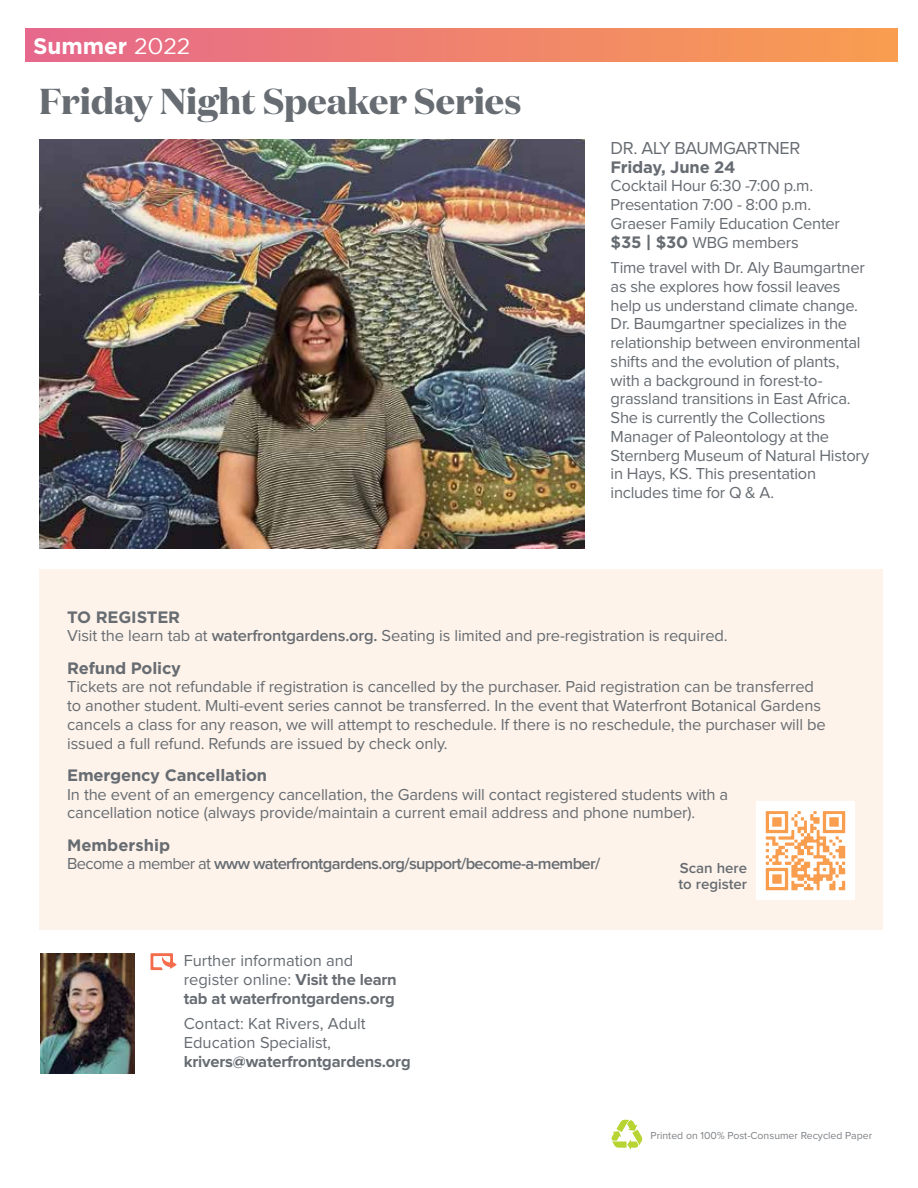
<style>
.page{position:relative;width:918px;height:1188px;background:#fff}
.page>*{position:absolute;margin:0;border:0;box-sizing:border-box;transform-origin:0 0}
.t1{font:700 36px "Domaine Display Test";color:#666c72}
.t2{font:700 22.5px "Gotham";color:#fff}
.t3{font:18px "Proxima Nova";letter-spacing:-.02em;color:#666c72}
.t4{font:16.5px/18.8px "Proxima Nova";letter-spacing:-.01em;color:#666c72}
.t5{font:700 16.5px/18.8px "Proxima Nova";letter-spacing:-.01em;color:#666c72}
.t6{font:700 16.5px "Gotham";letter-spacing:-.01em;color:#666c72}
.t7{font:600 16.5px "Proxima Nova";letter-spacing:-.04em;color:#666c72}
.t8{font:600 15px/16.5px "Proxima Nova";color:#666c72}
.t9{font:10.5px "Proxima Nova";color:#7e8186}
.s1{font-weight:400}
.s2{font-family:"Gotham";font-weight:700}
.s3{font-weight:600}
</style>
<div class="page">
<div style="left:39px;top:569px;width:844px;height:360px;background:#fef3ea"></div>
<img style="left:39px;top:140px;width:546px;height:408px">
<img style="left:756px;top:801px;width:99px;height:99px">
<svg style="left:612px;top:1120px;width:31px;height:30px"></svg>
<svg style="left:151px;top:953px;width:26px;height:17px"></svg>
<img style="left:41px;top:953px;width:93px;height:121px">
<div style="left:25px;top:28px;width:872px;height:34px;background:linear-gradient(to right,#e6688d,#f99e50)"></div>
<h2 class="t2" style="left:33px;top:33px;width:159px">Summer <span class="s1">2022</span></h2>
<h1 class="t1" style="left:39px;top:77px;width:484px">Friday Night Speaker Series</h1>
<p class="t3" style="left:611px;top:140px;width:191px">DR. ALY BAUMGARTNER</p>
<p class="t6" style="left:611px;top:157px;width:126px">Friday, June 24</p>
<p class="t4" style="left:611px;top:177px;width:231px">Cocktail Hour 6:30 -7:00 p.m.<br>Presentation 7:00 - 8:00 p.m.<br>Graeser Family Education Center <span class="s2">$35 | $30</span> WBG members</p>
<p class="t4" style="left:611px;top:259px;width:260px">Time travel with Dr. Aly Baumgartner as she explores how fossil leaves help us understand climate change.<br>Dr. Baumgartner specializes in the relationship between environmental shifts and the evolution of plants, with a background in forest-to&shy;grassland transitions in East Africa.<br>She is currently the Collections Manager of Paleontology at the Sternberg Museum of Natural History in Hays, KS. This presentation includes time for Q &amp; A.</p>
<p class="t6" style="left:67px;top:607px;width:114px">TO REGISTER</p>
<p class="t4" style="left:67px;top:627px;width:662px">Visit the learn tab at <span class="s3">waterfrontgardens.org.</span> Seating is limited and pre-registration is required.</p>
<p class="t6" style="left:67px;top:658px;width:115px">Refund Policy</p>
<p class="t4" style="left:67px;top:678px;width:760px">Tickets are not refundable if registration is cancelled by the purchaser. Paid registration can be transferred to another student. Multi-event series cannot be transferred. In the event that Waterfront Botanical Gardens cancels a class for any reason, we will attempt to reschedule. If there is no reschedule, the purchaser will be issued a full refund. Refunds are issued by check only.</p>
<p class="t6" style="left:67px;top:766px;width:202px">Emergency Cancellation</p>
<p class="t4" style="left:67px;top:785px;width:663px">In the event of an emergency cancellation, the Gardens will contact registered students with a cancellation notice (always provide/maintain a current email address and phone number).</p>
<p class="t6" style="left:67px;top:835px;width:104px">Membership</p>
<p class="t7" style="left:67px;top:856px;width:535px"><span class="s1">Become a member at</span> www waterfrontgardens.org/support/become-a-member/</p>
<p class="t8" style="left:679px;top:860px;width:70px">Scan here to register</p>
<p class="t5" style="left:184px;top:952px;width:215px"><span class="s1">Further information and register online:</span> Visit the learn tab at waterfrontgardens.org</p>
<p class="t4" style="left:184px;top:1015px;width:184px">Contact: Kat Rivers, Adult<br>Education Specialist,</p>
<p class="t5" style="left:184px;top:1053px;width:228px">krivers@waterfrontgardens.org</p>
<p class="t9" style="left:651px;top:1131px;width:223px">Printed on 100% Post-Consumer Recycled Paper</p>
</div>
